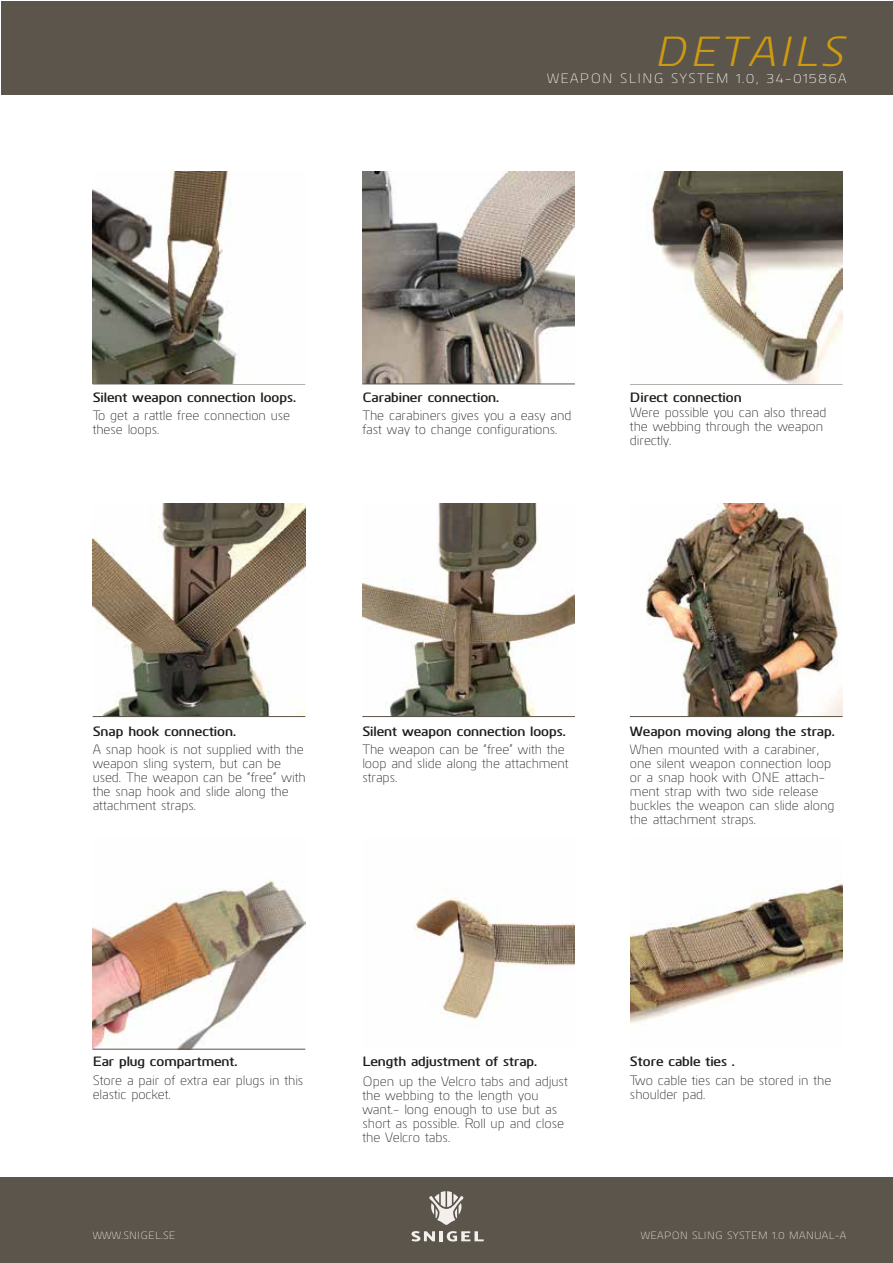
<style>
.page{position:relative;width:893px;height:1263px;background:#fff}
.page>*{position:absolute;margin:0;border:0;box-sizing:border-box;transform-origin:0 0}
.t1{font:italic 42px "Kuro";letter-spacing:.075em;color:#ce9b0f}
.t2{font:300 13.5px/14px "Kuro";color:#1d1d1b}
.t3{font:600 13.5px "Kuro";color:#1d1d1b}
.t4{font:300 13.5px "Kuro";letter-spacing:.1em;color:#fff}
.t5{font:300 10.5px "Kuro";letter-spacing:.025em;color:#f3f0ec}
</style>
<div class="page">
<img style="left:362px;top:504px;width:213px;height:212px">
<img style="left:646px;top:504px;width:197px;height:212px">
<img style="left:93px;top:504px;width:212px;height:212px">
<img style="left:93px;top:879px;width:212px;height:170px">
<img style="left:362px;top:171px;width:213px;height:213px">
<div style="left:1px;top:1px;width:892px;height:94px;background:#5b554b"></div>
<div style="left:0;top:1177px;width:893px;height:86px;background:#5b554b"></div>
<svg style="left:429px;top:1191px;width:35px;height:34px"></svg>
<svg style="left:411px;top:1231px;width:73px;height:10px"></svg>
<hr style="left:362px;top:384px;width:213px;height:1px;background:#5b554b">
<hr style="left:362px;top:1049px;width:213px;height:1px;background:#5b554b">
<hr style="left:362px;top:716px;width:213px;height:1px;background:#5b554b">
<hr style="left:630px;top:384px;width:213px;height:1px;background:#5b554b">
<hr style="left:630px;top:1049px;width:213px;height:1px;background:#5b554b">
<hr style="left:630px;top:716px;width:213px;height:1px;background:#5b554b">
<hr style="left:93px;top:1049px;width:212px;height:1px;background:#5b554b">
<hr style="left:93px;top:716px;width:212px;height:1px;background:#5b554b">
<hr style="left:93px;top:384px;width:212px;height:1px;background:#5b554b">
<img style="left:93px;top:171px;width:144px;height:213px">
<img style="left:647px;top:171px;width:196px;height:213px">
<img style="left:414px;top:889px;width:161px;height:131px">
<img style="left:630px;top:881px;width:212px;height:143px">
<h1 class="t1" style="left:657px;top:21px;width:191px">DETAILS</h1>
<p class="t4" style="left:547px;top:68px;width:301px">WEAPON SLING SYSTEM 1.0, 34-01586A</p>
<p class="t3" style="left:93px;top:387px;width:205px">Silent weapon connection loops.</p>
<p class="t2" style="left:93px;top:408px;width:199px">To get a rattle free connection use these loops.</p>
<p class="t3" style="left:362px;top:387px;width:138px">Carabiner connection.</p>
<p class="t2" style="left:362px;top:408px;width:211px">The carabiners gives you a easy and fast way to change configurations.</p>
<p class="t3" style="left:630px;top:387px;width:113px">Direct connection</p>
<p class="t2" style="left:630px;top:405px;width:198px">Were possible you can also thread the webbing through the weapon directly.</p>
<p class="t3" style="left:93px;top:721px;width:145px">Snap hook connection.</p>
<p class="t2" style="left:93px;top:741px;width:214px">A snap hook is not supplied with the weapon sling system, but can be used. The weapon can be “free” with the snap hook and slide along the attachment straps.</p>
<p class="t3" style="left:362px;top:721px;width:205px">Silent weapon connection loops.</p>
<p class="t2" style="left:362px;top:741px;width:208px">The weapon can be “free” with the loop and slide along the attachment straps.</p>
<p class="t3" style="left:630px;top:721px;width:206px">Weapon moving along the strap.</p>
<p class="t2" style="left:630px;top:741px;width:206px">When mounted with a carabiner, one silent weapon connection loop or a snap hook with ONE attach&shy;ment strap with two side release buckles the weapon can slide along the attachment straps.</p>
<p class="t3" style="left:93px;top:1052px;width:146px">Ear plug compartment.</p>
<p class="t2" style="left:93px;top:1072px;width:212px">Store a pair of extra ear plugs in this elastic pocket.</p>
<p class="t3" style="left:362px;top:1052px;width:176px">Length adjustment of strap.</p>
<p class="t2" style="left:362px;top:1073px;width:207px">Open up the Velcro tabs and adjust the webbing to the length you want.- long enough to use but as short as possible. Roll up and close the Velcro tabs.</p>
<p class="t3" style="left:630px;top:1052px;width:106px">Store cable ties .</p>
<p class="t2" style="left:630px;top:1072px;width:203px">Two cable ties can be stored in the shoulder pad.</p>
<p class="t5" style="left:93px;top:1228px;width:84px">WWW.SNIGEL.SE</p>
<p class="t5" style="left:641px;top:1228px;width:207px">WEAPON SLING SYSTEM 1.0 MANUAL-A</p>
</div>
